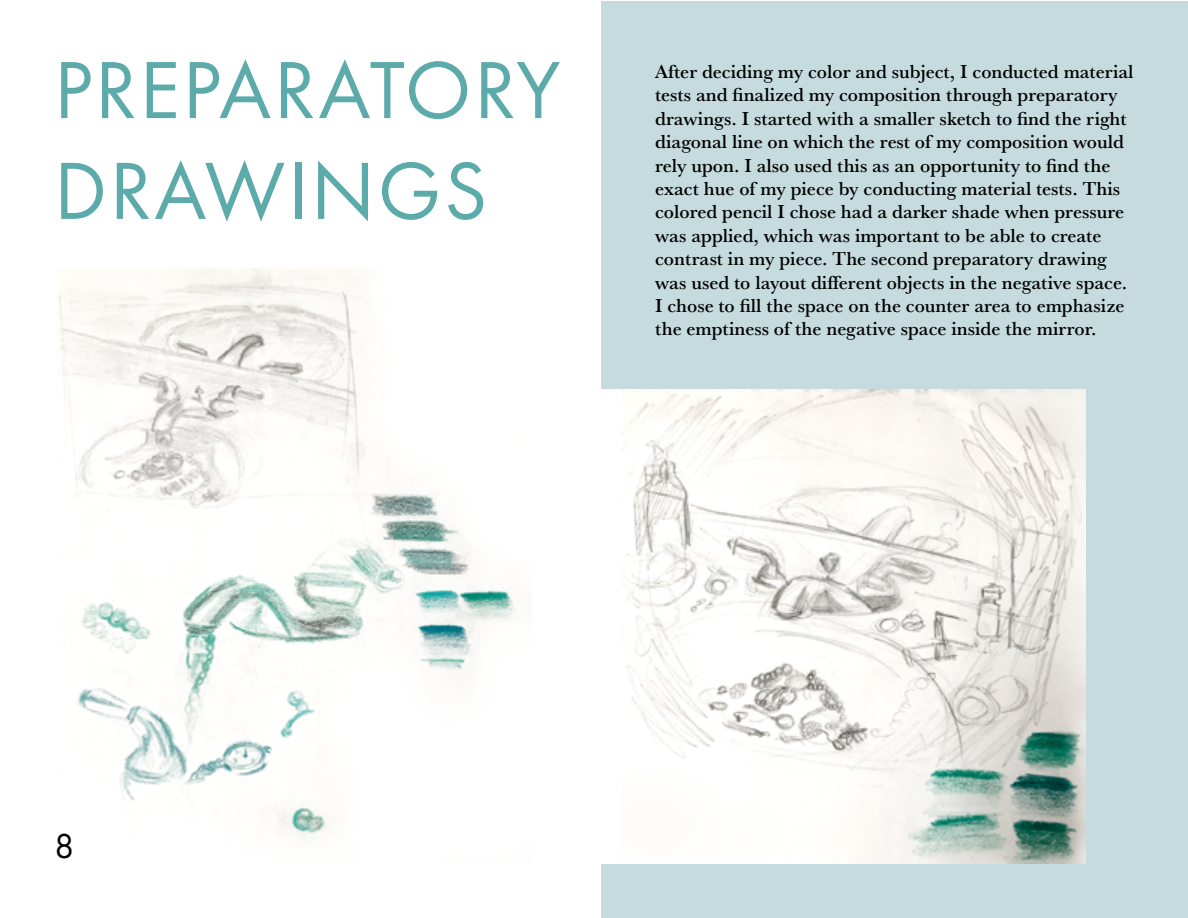
<style>
.page{position:relative;width:1188px;height:918px;background:#fff}
.page>*{position:absolute;margin:0;border:0;box-sizing:border-box;transform-origin:0 0}
.t1{font:84px/100.8px "Futura PT";letter-spacing:.03em;color:#5caaa9}
.t2{font:36px "Futura PT";color:#000}
.t3{font:500 19.5px/23.4px "Baskerville URW";color:#000}
</style>
<div class="page">
<div style="left:601px;top:2px;width:587px;height:916px;background:#c5dbde"></div>
<div style="left:482px;top:389px;width:564px;height:475px;background:#fff"></div>
<img style="left:58px;top:269px;width:459px;height:569px">
<img style="left:621px;top:389px;width:464px;height:475px">
<h1 class="t1" style="left:54px;top:39px;width:508px">PREPARATORY<br>DRAWINGS</h1>
<p class="t3" style="left:655px;top:59px;width:480px">After deciding my color and subject, I conducted material tests and finalized my composition through preparatory drawings. I started with a smaller sketch to find the right diagonal line on which the rest of my composition would rely upon. I also used this as an opportunity to find the exact hue of my piece by conducting material tests. This colored pencil I chose had a darker shade when pressure was applied, which was important to be able to create contrast in my piece. The second preparatory drawing was used to layout different objects in the negative space.<br>I chose to fill the space on the counter area to emphasize the emptiness of the negative space inside the mirror.</p>
<h2 class="t2" style="left:54px;top:825px;width:22px">8</h2>
</div>
